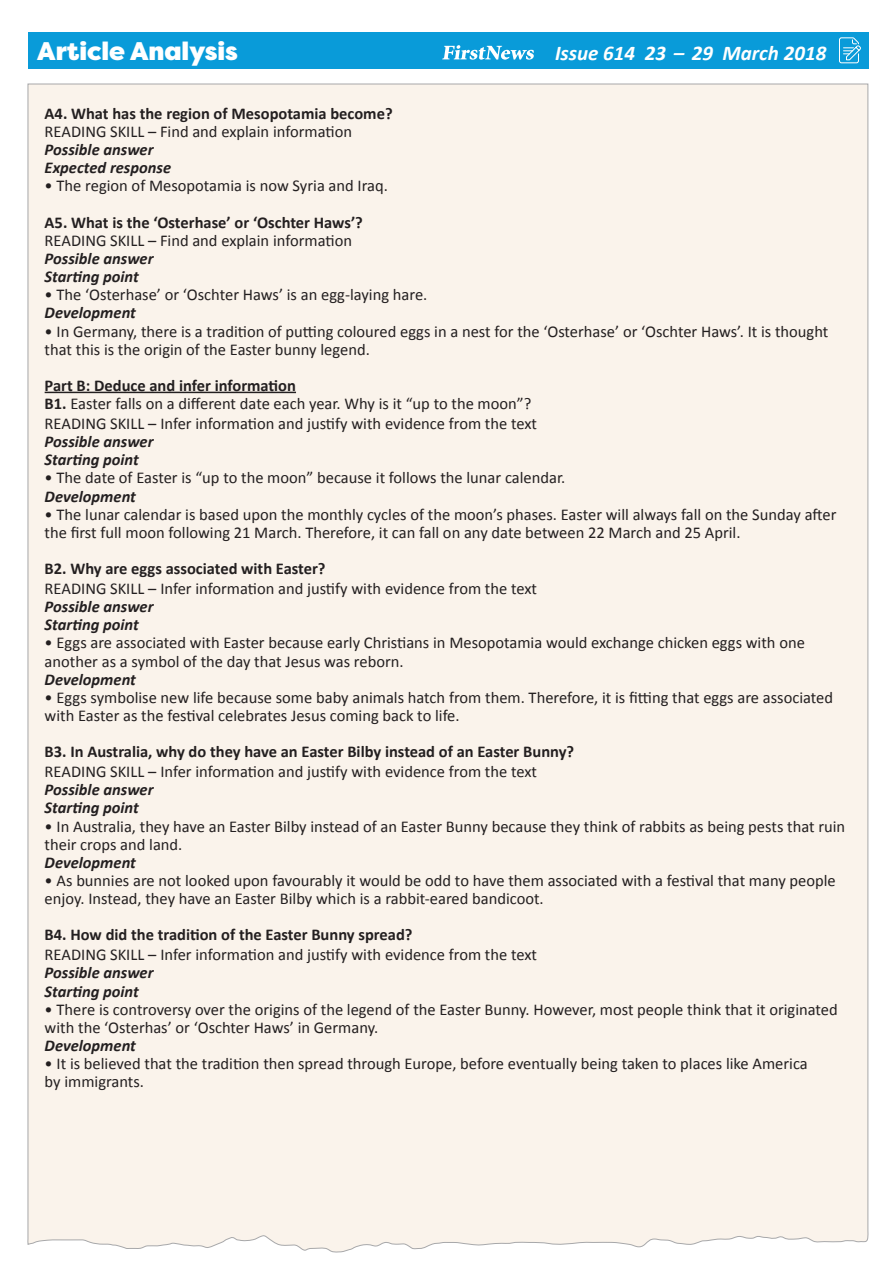
<style>
.page{position:relative;width:893px;height:1263px;background:#fff}
.page>*{position:absolute;margin:0;border:0;box-sizing:border-box;transform-origin:0 0}
.t1{font:900 25.5px "Filson Pro";color:#fff}
.t2{font:italic 700 21px "Calibri";color:#fff}
.t3{font:16.5px/18.1px "Calibri";color:#231f20}
.t4{font:700 16.5px "Calibri";color:#231f20}
.t5{font:italic 700 16.5px "Calibri";color:#231f20}
.s1{font-weight:700}
</style>
<div class="page">
<div style="left:27px;top:83px;width:842px;height:1169px;background:#faf3eb"></div>
<div style="left:29px;top:33px;width:840px;height:36px;background:#099bd9"></div>
<svg style="left:442px;top:45px;width:92px;height:15px"></svg>
<svg style="left:839px;top:37px;width:22px;height:27px"></svg>
<hr style="left:45px;top:392px;width:251px;height:1px;background:#231f20">
<h1 class="t1" style="left:37px;top:35px;width:202px">Article Analysis</h1>
<p class="t2" style="left:555px;top:39px;width:273px">Issue 614 23 – 29 March 2018</p>
<p class="t4" style="left:45px;top:103px;width:349px">A4. What has the region of Mesopotamia become?</p>
<p class="t3" style="left:45px;top:122px;width:309px">READING SKILL – Find and explain information</p>
<p class="t5" style="left:45px;top:139px;width:110px">Possible answer</p>
<p class="t5" style="left:45px;top:157px;width:128px">Expected response</p>
<p class="t3" style="left:45px;top:177px;width:345px">• The region of Mesopotamia is now Syria and Iraq.</p>
<p class="t4" style="left:45px;top:212px;width:320px">A5. What is the ‘Osterhase’ or ‘Oschter Haws’?</p>
<p class="t3" style="left:45px;top:231px;width:309px">READING SKILL – Find and explain information</p>
<p class="t5" style="left:45px;top:248px;width:110px">Possible answer</p>
<p class="t5" style="left:45px;top:266px;width:96px">Starting point</p>
<p class="t3" style="left:45px;top:286px;width:384px">• The ‘Osterhase’ or ‘Oschter Haws’ is an egg-laying hare.</p>
<p class="t5" style="left:45px;top:302px;width:93px">Development</p>
<p class="t3" style="left:45px;top:322px;width:785px">• In Germany, there is a tradition of putting coloured eggs in a nest for the ‘Osterhase’ or ‘Oschter Haws’. It is thought that this is the origin of the Easter bunny legend.</p>
<p class="t4" style="left:45px;top:375px;width:253px">Part B: Deduce and infer information</p>
<p class="t3" style="left:45px;top:395px;width:488px"><span class="s1">B1.</span> Easter falls on a different date each year. Why is it “up to the moon”?</p>
<p class="t3" style="left:45px;top:414px;width:494px">READING SKILL – Infer information and justify with evidence from the text</p>
<p class="t5" style="left:45px;top:431px;width:110px">Possible answer</p>
<p class="t5" style="left:45px;top:449px;width:96px">Starting point</p>
<p class="t3" style="left:45px;top:469px;width:522px">• The date of Easter is “up to the moon” because it follows the lunar calendar.</p>
<p class="t5" style="left:45px;top:486px;width:93px">Development</p>
<p class="t3" style="left:45px;top:505px;width:793px">• The lunar calendar is based upon the monthly cycles of the moon’s phases. Easter will always fall on the Sunday after the first full moon following 21 March. Therefore, it can fall on any date between 22 March and 25 April.</p>
<p class="t4" style="left:45px;top:558px;width:282px">B2. Why are eggs associated with Easter?</p>
<p class="t3" style="left:45px;top:579px;width:494px">READING SKILL – Infer information and justify with evidence from the text</p>
<p class="t5" style="left:45px;top:596px;width:110px">Possible answer</p>
<p class="t5" style="left:45px;top:614px;width:96px">Starting point</p>
<p class="t3" style="left:45px;top:634px;width:762px">• Eggs are associated with Easter because early Christians in Mesopotamia would exchange chicken eggs with one another as a symbol of the day that Jesus was reborn.</p>
<p class="t5" style="left:45px;top:669px;width:93px">Development</p>
<p class="t3" style="left:45px;top:688px;width:790px">• Eggs symbolise new life because some baby animals hatch from them. Therefore, it is fitting that eggs are associated with Easter as the festival celebrates Jesus coming back to life.</p>
<p class="t4" style="left:45px;top:741px;width:531px">B3. In Australia, why do they have an Easter Bilby instead of an Easter Bunny?</p>
<p class="t3" style="left:45px;top:763px;width:494px">READING SKILL – Infer information and justify with evidence from the text</p>
<p class="t5" style="left:45px;top:779px;width:110px">Possible answer</p>
<p class="t5" style="left:45px;top:797px;width:96px">Starting point</p>
<p class="t3" style="left:45px;top:817px;width:802px">• In Australia, they have an Easter Bilby instead of an Easter Bunny because they think of rabbits as being pests that ruin their crops and land.</p>
<p class="t5" style="left:45px;top:852px;width:93px">Development</p>
<p class="t3" style="left:45px;top:871px;width:793px">• As bunnies are not looked upon favourably it would be odd to have them associated with a festival that many people enjoy. Instead, they have an Easter Bilby which is a rabbit-eared bandicoot.</p>
<p class="t4" style="left:45px;top:924px;width:369px">B4. How did the tradition of the Easter Bunny spread?</p>
<p class="t3" style="left:45px;top:946px;width:494px">READING SKILL – Infer information and justify with evidence from the text</p>
<p class="t5" style="left:45px;top:962px;width:110px">Possible answer</p>
<p class="t5" style="left:45px;top:981px;width:96px">Starting point</p>
<p class="t3" style="left:45px;top:1000px;width:795px">• There is controversy over the origins of the legend of the Easter Bunny. However, most people think that it originated with the ‘Osterhas’ or ‘Oschter Haws’ in Germany.</p>
<p class="t5" style="left:45px;top:1035px;width:93px">Development</p>
<p class="t3" style="left:45px;top:1055px;width:765px">• It is believed that the tradition then spread through Europe, before eventually being taken to places like America by immigrants.</p>
</div>
